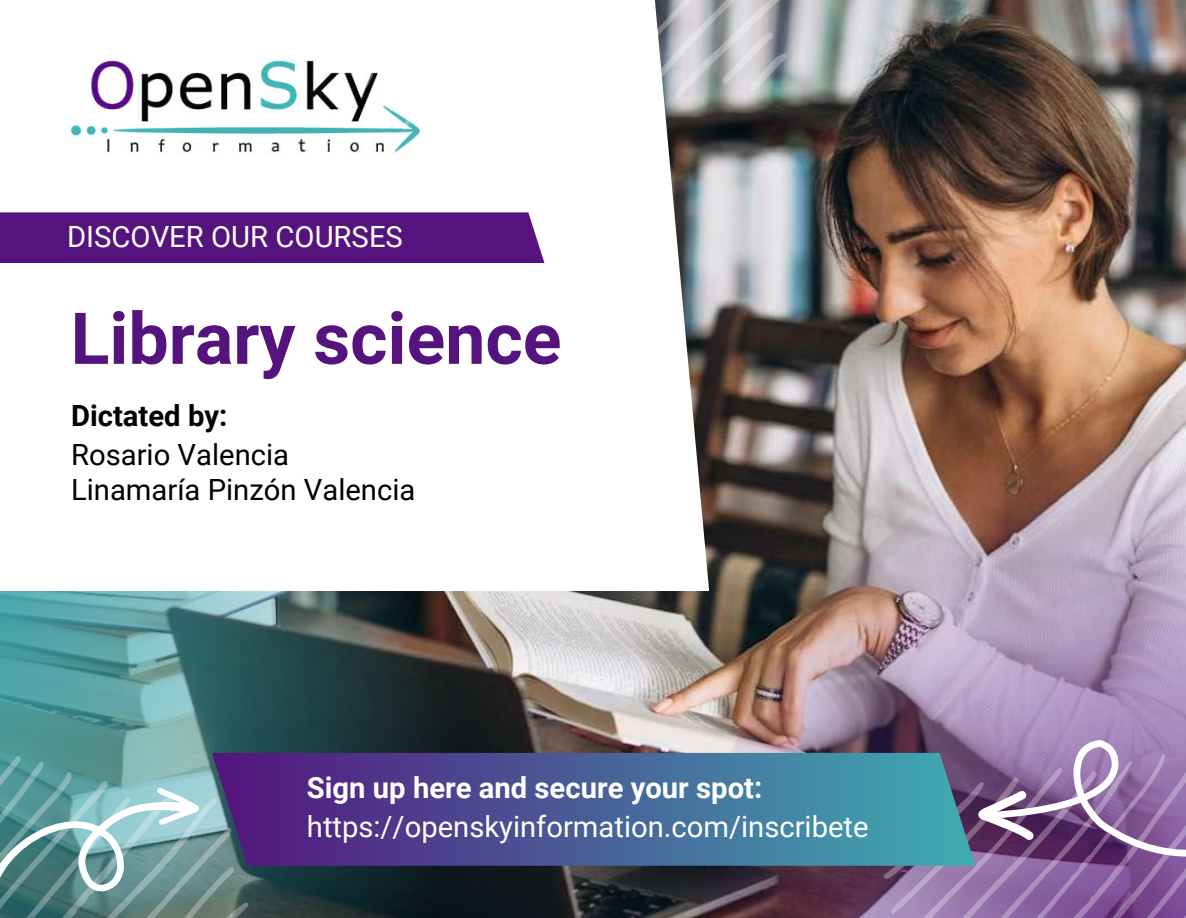
<style>
.page{position:relative;width:1186px;height:918px;background:#fff}
.page>*{position:absolute;margin:0;border:0;box-sizing:border-box;transform-origin:0 0}
.t1{font:700 71.7px "Roboto";color:#54137d}
.t2{font:29.25px "Roboto";color:#fff}
.t3{font:29.25px/35px "Roboto";color:#000}
.t4{font:700 29.25px "Roboto";color:#fff}
.t5{font:700 29.25px "Roboto";color:#000}
</style>
<div class="page">
<img style="left:709px;top:0;width:477px;height:172px">
<img style="left:0;top:591px;width:545px;height:327px">
<img style="left:545px;top:172px;width:641px;height:746px">
<svg style="left:212px;top:753px;width:668px;height:113px;background:#495995"></svg>
<svg style="left:978px;top:645px;width:208px;height:108px;background:#ab92bc"></svg>
<svg style="left:880px;top:753px;width:306px;height:165px;background:#7f74a0"></svg>
<div style="left:0;top:0;width:709px;height:591px;background:#fff"></div>
<div style="left:0;top:212px;width:544px;height:51px;background:#54137d"></div>
<img style="left:71px;top:60px;width:349px;height:94px">
<svg style="left:0;top:756px;width:249px;height:162px;background:#749aa0"></svg>
<svg style="left:364px;top:0;width:423px;height:130px"></svg>
<p class="t2" style="left:67px;top:220px;width:337px">DISCOVER OUR COURSES</p>
<h1 class="t1" style="left:71px;top:297px;width:492px">Library science</h1>
<p class="t5" style="left:71px;top:399px;width:158px">Dictated by:</p>
<p class="t3" style="left:71px;top:438px;width:346px">Rosario Valencia<br>Linamaría Pinzón Valencia</p>
<p class="t4" style="left:307px;top:771px;width:457px">Sign up here and secure your spot:</p>
<p class="t2" style="left:307px;top:810px;width:563px">https://openskyinformation.com/inscribete</p>
</div>
